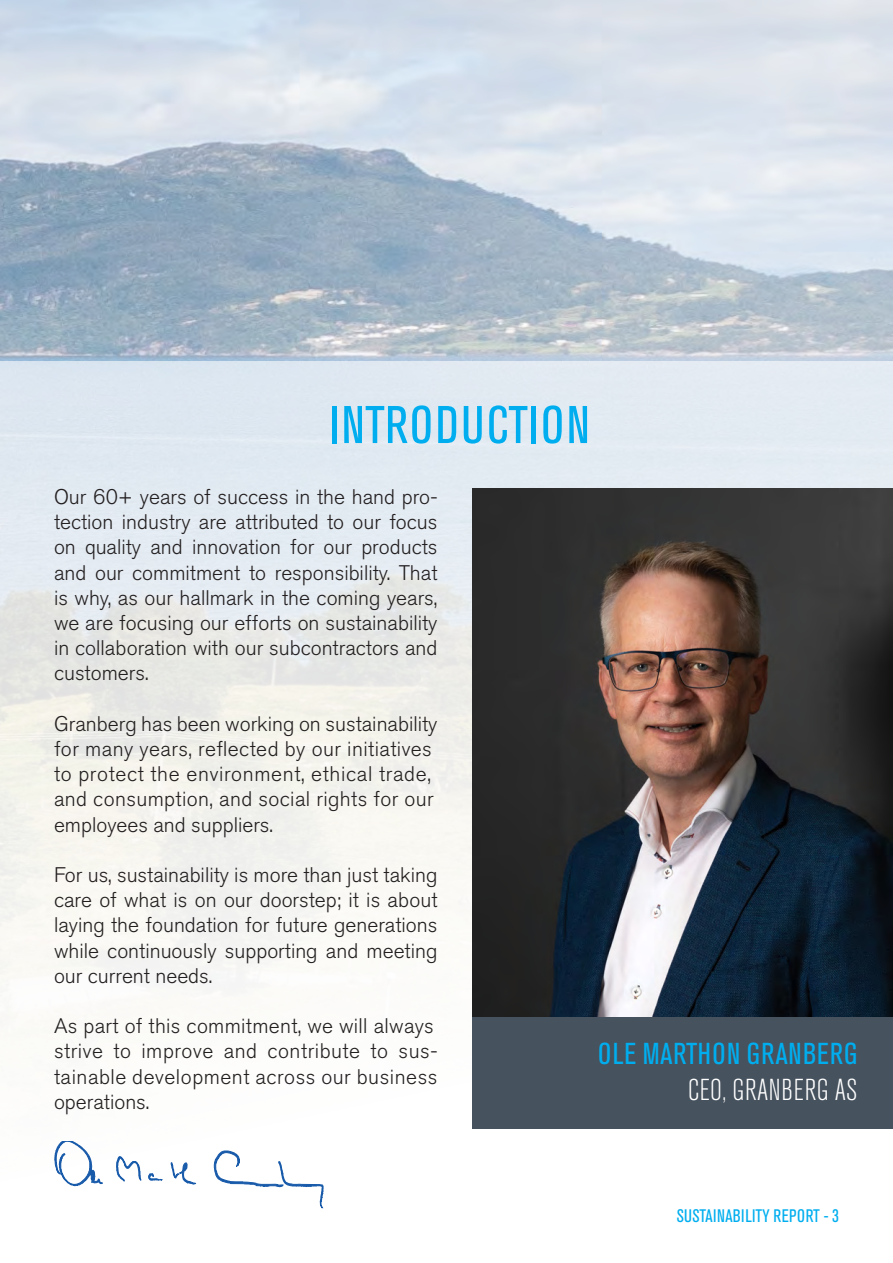
<style>
.page{position:relative;width:893px;height:1263px;background:#fff}
.page>*{position:absolute;margin:0;border:0;box-sizing:border-box;transform-origin:0 0}
.Page_Header_-_Blue{font:condensed 52.5px "Akzidenz Grotesk Pro";letter-spacing:.05em;color:#00aeef}
.Page_Header_-_Blue-2{font:condensed 30px "Akzidenz Grotesk Pro";letter-spacing:.03em;color:#00aeef}
.Page_Header_-_Blue-3{font:300 condensed 30px "Akzidenz Grotesk Pro";letter-spacing:.03em;color:#fff}
.t1{font:300 21px/25.2px "Akzidenz Grotesk Pro";letter-spacing:.015em;color:#231f20;text-align:justify}
.t2{font:condensed 18px "Akzidenz Grotesk Pro";letter-spacing:.02em;color:#00aeef}
</style>
<div class="page">
<img style="left:0;top:0;width:893px;height:361px">
<div style="left:0;top:361px;width:893px;height:902px;background:linear-gradient(to bottom,#dee5ea,#fffffd)"></div>
<svg style="left:116px;top:1156px;width:25px;height:25px"></svg>
<svg style="left:148px;top:1173px;width:14px;height:8px"></svg>
<svg style="left:214px;top:1151px;width:109px;height:57px"></svg>
<svg style="left:171px;top:1162px;width:25px;height:22px"></svg>
<svg style="left:55px;top:1141px;width:48px;height:45px"></svg>
<hr style="left:0;top:361px;width:1px;height:831px;background:#fff">
<img style="left:472px;top:488px;width:421px;height:529px">
<div style="left:472px;top:1017px;width:421px;height:111px;background:#46525e"></div>
<p class="Page_Header_-_Blue" style="left:329px;top:391px;width:262px">INTRODUCTION</p>
<p class="t1" style="left:54px;top:484px;width:385px">Our 60+ years of success in the hand pro&shy;tection industry are attributed to our focus on quality and innovation for our products and our commitment to responsibility. That is why, as our hallmark in the coming years, we are focusing our efforts on sustainability in collaboration with our subcontractors and customers.</p>
<p class="t1" style="left:54px;top:711px;width:385px">Granberg has been working on sustainability for many years, reflected by our initiatives</p>
<p class="t1" style="left:54px;top:761px;width:378px">to protect the environment, ethical trade,</p>
<p class="t1" style="left:54px;top:786px;width:381px">and consumption, and social rights for our</p>
<p class="t1" style="left:54px;top:812px;width:221px">employees and suppliers.</p>
<p class="t1" style="left:54px;top:862px;width:385px">For us, sustainability is more than just taking care of what is on our doorstep; it is about laying the foundation for future generations while continuously supporting and meeting our current needs.</p>
<p class="t1" style="left:54px;top:1013px;width:381px">As part of this commitment, we will always</p>
<p class="t1" style="left:54px;top:1038px;width:385px">strive to improve and contribute to sus&shy;tainable development across our business</p>
<p class="t1" style="left:54px;top:1089px;width:97px">operations.</p>
<p class="Page_Header_-_Blue-2" style="left:598px;top:1034px;width:261px">OLE MARTHON GRANBERG</p>
<p class="Page_Header_-_Blue-3" style="left:688px;top:1070px;width:171px">CEO, GRANBERG AS</p>
<p class="t2" style="left:677px;top:1204px;width:164px">SUSTAINABILITY REPORT - 3</p>
</div>
